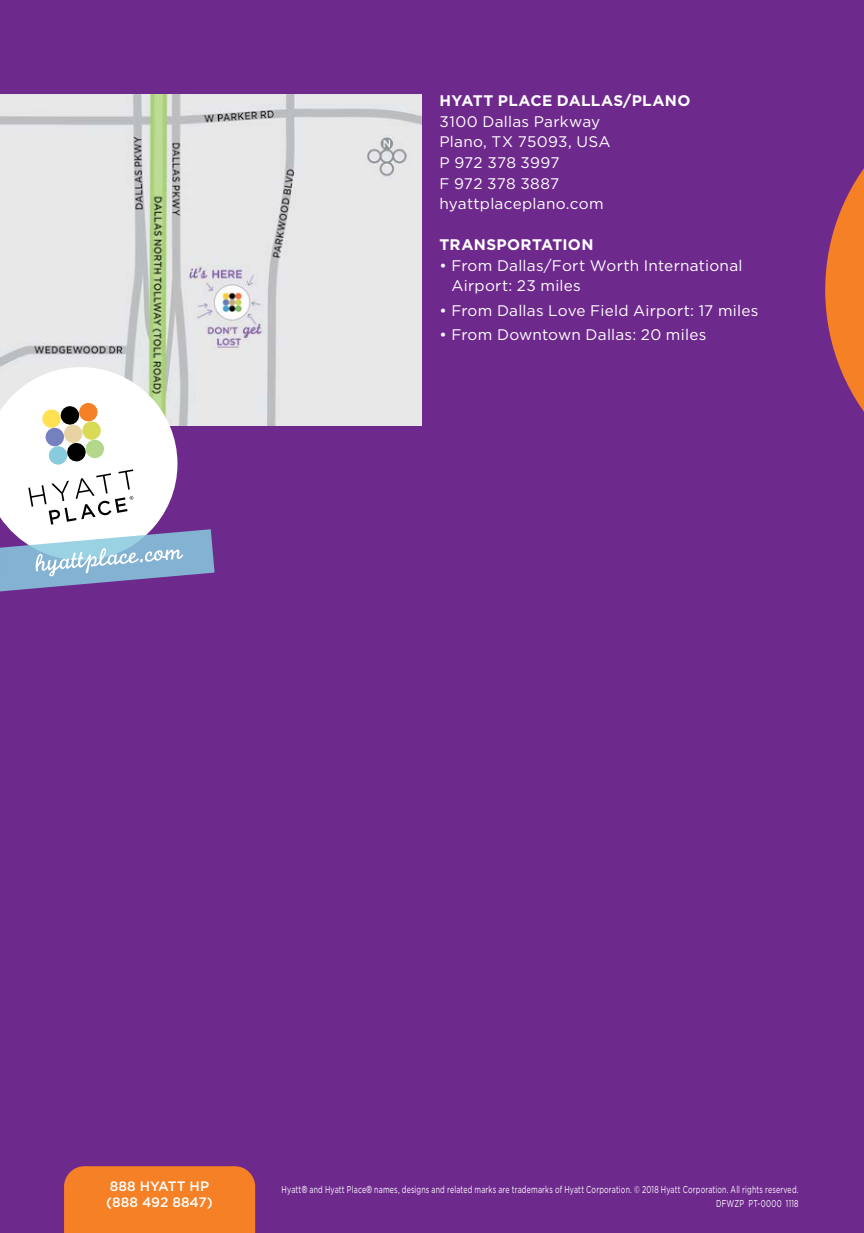
<style>
.page{position:relative;width:864px;height:1233px;background:#6e298d}
.page>*{position:absolute;margin:0;border:0;box-sizing:border-box;transform-origin:0 0}
.Body{font:15.4px/20.4px "Gotham";letter-spacing:.015em;color:#fff}
.Subhead_1-wht{font:700 15.4px "Gotham";letter-spacing:.025em;color:#fff}
.t1{font:500 13.6px/16.4px "Gotham";color:#fff}
.t2{font:10px/14px "Gotham";letter-spacing:.025em;color:#fff;text-align:right;scale:.7 1}
.s1{font-family:"Helvetica Neue LT Std";font-stretch:condensed}
</style>
<div class="page">
<div style="left:64px;top:1166px;width:191px;height:67px;background:#f58025"></div>
<img style="left:0;top:95px;width:422px;height:331px">
<svg style="left:0;top:367px;width:215px;height:225px;background:#c8c6d7"></svg>
<svg style="left:825px;top:168px;width:39px;height:244px"></svg>
<p class="Subhead_1-wht" style="left:439px;top:92px;width:252px">HYATT PLACE DALLAS/PLANO</p>
<p class="Body" style="left:439px;top:111px;width:162px">3100 Dallas Parkway</p>
<p class="Body" style="left:439px;top:132px;width:173px">Plano, TX 75093, USA</p>
<p class="Body" style="left:439px;top:152px;width:122px">P 972 378 3997</p>
<p class="Body" style="left:439px;top:173px;width:121px">F 972 378 3887</p>
<p class="Body" style="left:439px;top:193px;width:166px">hyattplaceplano.com</p>
<p class="Subhead_1-wht" style="left:439px;top:236px;width:156px">TRANSPORTATION</p>
<p class="Body" style="left:451px;top:255px;width:293px;text-indent:-12px">• From Dallas/Fort Worth International<br>Airport: 23 miles</p>
<p class="Body" style="left:439px;top:300px;width:320px">• From Dallas Love Field Airport: 17 miles</p>
<p class="Body" style="left:439px;top:324px;width:268px">• From Downtown Dallas: 20 miles</p>
<p class="t1" style="left:106px;top:1178px;width:108px">888 HYATT HP (888 492 8847)</p>
<p class="t2" style="left:282px;top:1183px;width:740px">Hyatt<span class="s1">®</span> and Hyatt Place<span class="s1">®</span> names, designs and related marks are trademarks of Hyatt Corporation. © 2018 Hyatt Corporation. All rights reserved.<br>DFWZP PT-0000 1118</p>
</div>
